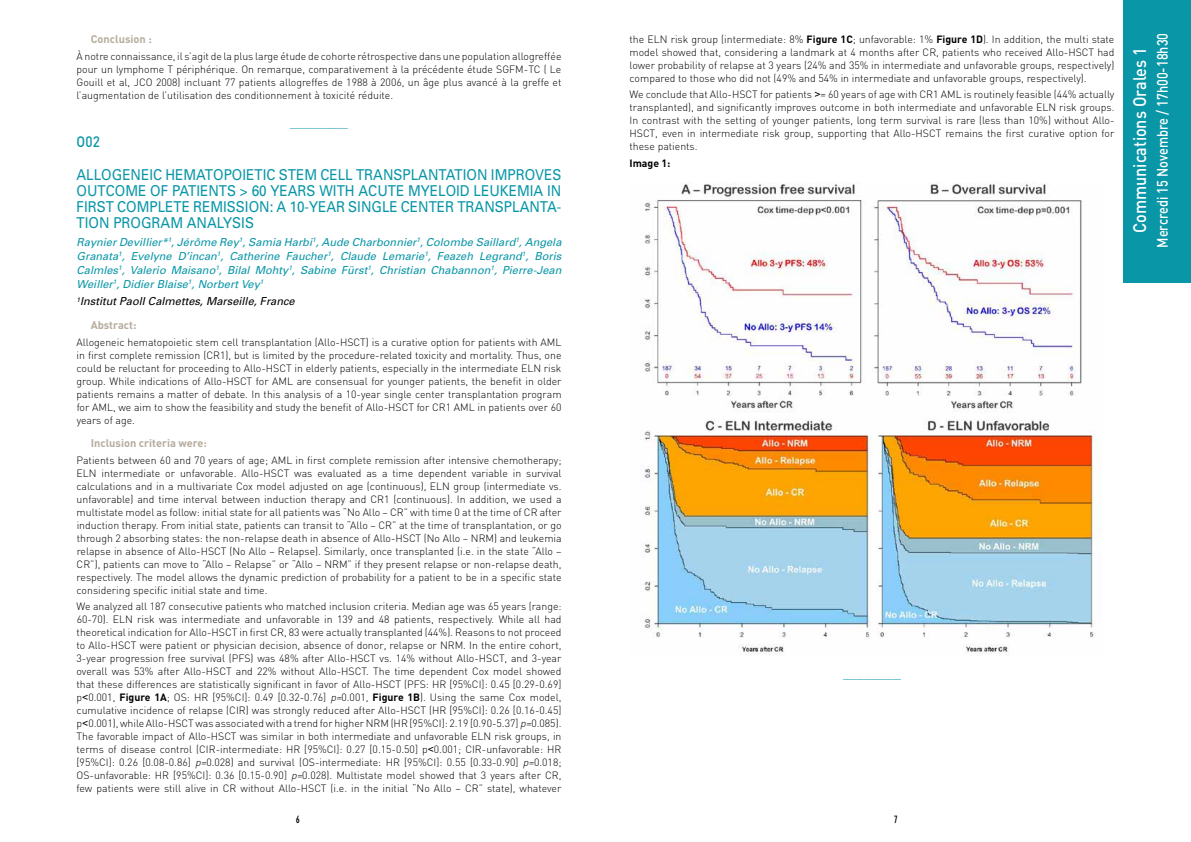
<style>
.page{position:relative;width:1191px;height:842px;background:#fff}
.page>*{position:absolute;margin:0;border:0;box-sizing:border-box;transform-origin:0 0}
.t1{font:500 18px "DIN";color:#fff;scale:.9 1}
.t2{font:15px/16px "Univers";color:#0996a7;text-align:justify;scale:.9 1}
.t3{font:500 15px "DIN";color:#fff;scale:.85 1}
.t4{font:500 15px "DIN";color:#0996a7;scale:.9 1}
.t5{font:italic 11px/14px "Univers";color:#0996a7;text-align:justify}
.t6{font:700 11px "DIN";color:#b5ab9d}
.t7{font:italic 11px "Univers";color:#000}
.t8{font:condensed 11px "Gill Sans";color:#000}
.t9{font:300 10.5px/13px "DIN";color:#000;text-align:justify}
.t10{font:300 10.5px "DIN";color:#0996a7}
.t11{font:700 10.5px "DIN";color:#000}
.s1{font-family:"Arial";font-weight:400}
.s2{font-weight:700}
.s3{font-style:italic}
</style>
<div class="page">
<div style="left:1123px;top:0;width:68px;height:283px;background:#0996a7"></div>
<img style="left:643px;top:182px;width:459px;height:473px">
<p class="t6" style="left:91px;top:32px;width:63px">Conclusion :</p>
<p class="t9" style="left:77px;top:49px;width:486px">À notre connaissance, il s’agit de la plus large étude de cohorte rétrospective dans une population allogreffée pour un lymphome T périphérique. On remarque, comparativement à la précédente étude SGFM-TC ( Le Gouill et al, JCO 2008) incluant 77 patients allogreffes de 1988 à 2006, un âge plus avancé à la greffe et l’augmentation de l’utilisation des conditionnement à toxicité réduite.</p>
<p class="t10" style="left:289px;top:121px;width:61px">––––––––––––––</p>
<h2 class="t4" style="left:77px;top:132px;width:27px">O02</h2>
<h2 class="t2" style="left:77px;top:167px;width:540px">ALLOGENEIC HEMATOPOIETIC STEM CELL TRANSPLANTATION IMPROVES OUTCOME OF PATIENTS &gt; 60 YEARS WITH ACUTE MYELOID LEUKEMIA IN FIRST COMPLETE REMISSION: A 10-YEAR SINGLE CENTER TRANSPLANTA-TION PROGRAM ANALYSIS</h2>
<p class="t5" style="left:77px;top:235px;width:486px">Raynier Devillier*<sup>1</sup>, Jérôme Rey<sup>1</sup>, Samia Harbi<sup>1</sup>, Aude Charbonnier<sup>1</sup>, Colombe Saillard<sup>1</sup>, Angela Granata<sup>1</sup>, Evelyne D’incan<sup>1</sup>, Catherine Faucher<sup>1</sup>, Claude Lemarie<sup>1</sup>, Feazeh Legrand<sup>1</sup>, Boris Calmles<sup>1</sup>, Valerio Maisano<sup>1</sup>, Bilal Mohty<sup>1</sup>, Sabine Fürst<sup>1</sup>, Christian Chabannon<sup>1</sup>, Pierre-Jean Weiller<sup>1</sup>, Didier Blaise<sup>1</sup>, Norbert Vey<sup>1</sup></p>
<p class="t7" style="left:77px;top:295px;width:220px"><sup>1</sup>Institut PaolI Calmettes, Marseille, France</p>
<p class="t6" style="left:91px;top:318px;width:47px">Abstract:</p>
<p class="t9" style="left:77px;top:335px;width:486px">Allogeneic hematopoietic stem cell transplantation (Allo-HSCT) is a curative option for patients with AML in first complete remission (CR1), but is limited by the procedure-related toxicity and mortality. Thus, one could be reluctant for proceeding to Allo-HSCT in elderly patients, especially in the intermediate ELN risk group. While indications of Allo-HSCT for AML are consensual for younger patients, the benefit in older patients remains a matter of debate. In this analysis of a 10-year single center transplantation program for AML, we aim to show the feasibility and study the benefit of Allo-HSCT for CR1 AML in patients over 60 years of age.</p>
<p class="t6" style="left:91px;top:436px;width:118px">Inclusion criteria were:</p>
<p class="t9" style="left:77px;top:453px;width:486px">Patients between 60 and 70 years of age; AML in first complete remission after intensive chemotherapy; ELN intermediate or unfavorable. Allo-HSCT was evaluated as a time dependent variable in survival calculations and in a multivariate Cox model adjusted on age (continuous), ELN group (intermediate vs. unfavorable) and time interval between induction therapy and CR1 (continuous). In addition, we used a multistate model as follow: initial state for all patients was “No Allo – CR” with time 0 at the time of CR after induction therapy. From initial state, patients can transit to “Allo – CR” at the time of transplantation, or go through 2 absorbing states: the non-relapse death in absence of Allo-HSCT (No Allo – NRM) and leukemia relapse in absence of Allo-HSCT (No Allo – Relapse). Similarly, once transplanted (i.e. in the state “Allo – CR”), patients can move to “Allo – Relapse” or “Allo – NRM” if they present relapse or non-relapse death, respectively. The model allows the dynamic prediction of probability for a patient to be in a specific state considering specific initial state and time.</p>
<p class="t9" style="left:77px;top:600px;width:486px">We analyzed all 187 consecutive patients who matched inclusion criteria. Median age was 65 years (range:<br>60-70). ELN risk was intermediate and unfavorable in 139 and 48 patients, respectively. While all had theoretical indication for Allo-HSCT in first CR, 83 were actually transplanted (44%). Reasons to not proceed to Allo-HSCT were patient or physician decision, absence of donor, relapse or NRM. In the entire cohort, 3-year progression free survival (PFS) was 48% after Allo-HSCT vs. 14% without Allo-HSCT, and 3-year overall was 53% after Allo-HSCT and 22% without Allo-HSCT. The time dependent Cox model showed that these differences are statistically significant in favor of Allo-HSCT (PFS: HR [95%CI]: 0.45 [0.29-0.69] p<span class="s1">&lt;</span>0.001, <span class="s2">Figure 1A</span>; OS: HR [95%CI]: 0.49 [0.32-0.76] <span class="s3">p=</span>0.001, <span class="s2">Figure 1B</span>). Using the same Cox model, cumulative incidence of relapse (CIR) was strongly reduced after Allo-HSCT (HR [95%CI]: 0.26 [0.16-0.45] p<span class="s1">&lt;</span>0.001), while Allo-HSCT was associated with a trend for higher NRM (HR [95%CI]: 2.19 [0.90-5.37] <span class="s3">p=</span>0.085).<br>The favorable impact of Allo-HSCT was similar in both intermediate and unfavorable ELN risk groups, in terms of disease control (CIR-intermediate: HR [95%CI]: 0.27 [0.15-0.50] p<span class="s1">&lt;</span>0.001; CIR-unfavorable: HR [95%CI]: 0.26 [0.08-0.86] <span class="s3">p=</span>0.028) and survival (OS-intermediate: HR [95%CI]: 0.55 [0.33-0.90] <span class="s3">p=</span>0.018; OS-unfavorable: HR [95%CI]: 0.36 [0.15-0.90] <span class="s3">p=</span>0.028). Multistate model showed that 3 years after CR, few patients were still alive in CR without Allo-HSCT (i.e. in the initial “No Allo – CR” state), whatever</p>
<p class="t9" style="left:629px;top:32px;width:486px">the ELN risk group (intermediate: 8% <span class="s2">Figure 1C</span>; unfavorable: 1% <span class="s2">Figure 1D</span>). In addition, the multi state model showed that, considering a landmark at 4 months after CR, patients who received Allo-HSCT had lower probability of relapse at 3 years (24% and 35% in intermediate and unfavorable groups, respectively) compared to those who did not (49% and 54% in intermediate and unfavorable groups, respectively).</p>
<p class="t9" style="left:629px;top:88px;width:486px">We conclude that Allo-HSCT for patients <span class="s1">&gt;</span>= 60 years of age with CR1 AML is routinely feasible (44% actually transplanted), and significantly improves outcome in both intermediate and unfavorable ELN risk groups.<br>In contrast with the setting of younger patients, long term survival is rare (less than 10%) without Allo-HSCT, even in intermediate risk group, supporting that Allo-HSCT remains the first curative option for these patients.</p>
<p class="t11" style="left:629px;top:156px;width:42px">Image 1:</p>
<p class="t10" style="left:842px;top:672px;width:61px">––––––––––––––</p>
<p class="t8" style="left:296px;top:813px;width:6px">6</p>
<p class="t8" style="left:893px;top:813px;width:6px">7</p>
<h1 class="t1" style="left:1128px;top:233px;width:208px;rotate:-90deg">Communications Orales 1</h1>
<h2 class="t3" style="left:1153px;top:248px;width:254px;rotate:-90deg">Mercredi 15 Novembre / 17h00-18h30</h2>
</div>
